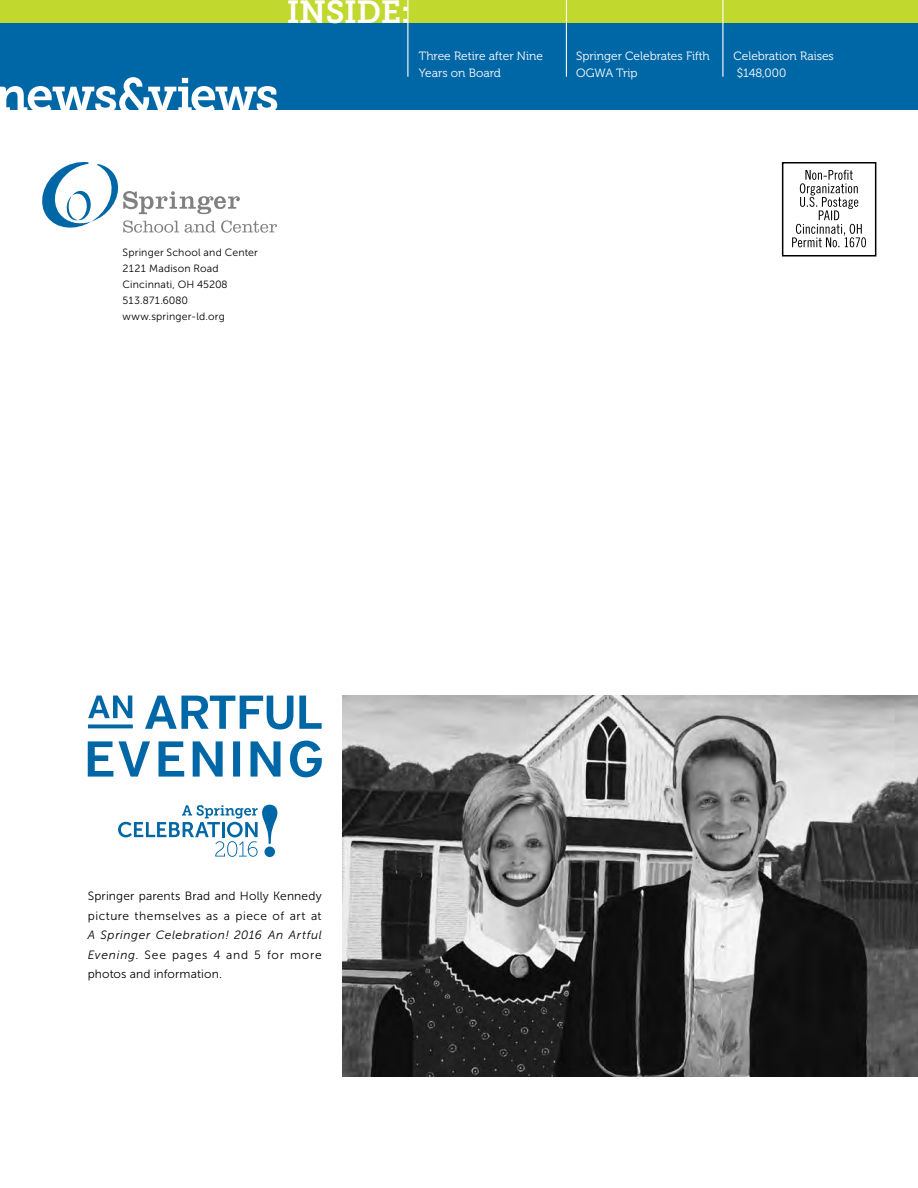
<style>
.page{position:relative;width:918px;height:1188px;background:#fff}
.page>*{position:absolute;margin:0;border:0;box-sizing:border-box;transform-origin:0 0}
.t1{font:31.8px "Museo Slab 700";letter-spacing:-.015em;color:#fff}
.t2{font:12px/19.5px "Museo Sans 300";letter-spacing:.015em;color:#000}
.t3{font:12px/16.5px "Museo 300";color:#fff}
.t4{font:10.5px/15.9px "Museo Sans 300";letter-spacing:.02em;color:#000}
.s1{font-style:italic}
</style>
<div class="page">
<div style="left:0;top:23px;width:918px;height:87px;background:#0067a6"></div>
<div style="left:782px;top:162px;width:94px;height:94px;border:2px solid #000"></div>
<svg style="left:792px;top:170px;width:74px;height:77px"></svg>
<svg style="left:42px;top:162px;width:235px;height:71px"></svg>
<div style="left:0;top:0;width:918px;height:23px;background:#c1d82f"></div>
<svg style="left:0;top:77px;width:277px;height:33px"></svg>
<hr style="left:407px;top:0;width:1px;height:77px;background:#fff">
<hr style="left:566px;top:0;width:1px;height:77px;background:#fff">
<hr style="left:722px;top:0;width:1px;height:77px;background:#fff">
<img style="left:342px;top:696px;width:576px;height:381px">
<svg style="left:88px;top:696px;width:234px;height:81px"></svg>
<svg style="left:118px;top:805px;width:160px;height:52px"></svg>
<h1 class="t1" style="left:287px;top:-6px;width:125px">INSIDE:</h1>
<p class="t3" style="left:419px;top:48px;width:126px">Three Retire after Nine<br>Years on Board</p>
<p class="t3" style="left:576px;top:48px;width:135px">Springer Celebrates Fifth<br>OGWA Trip</p>
<p class="t3" style="left:734px;top:48px;width:102px">Celebration Raises $148,000</p>
<p class="t4" style="left:123px;top:244px;width:137px">Springer School and Center<br>2121 Madison Road<br>Cincinnati, OH 45208<br>513.871.6080 www.springer-ld.org</p>
<p class="t2" style="left:88px;top:886px;width:235px">Springer parents Brad and Holly Kennedy picture themselves as a piece of art at</p>
<p class="t2" style="left:88px;top:925px;width:236px;text-align:justify"><span class="s1">A Springer Celebration! 2016 An Artful Evening</span>. See pages 4 and 5 for more photos and information.</p>
</div>
